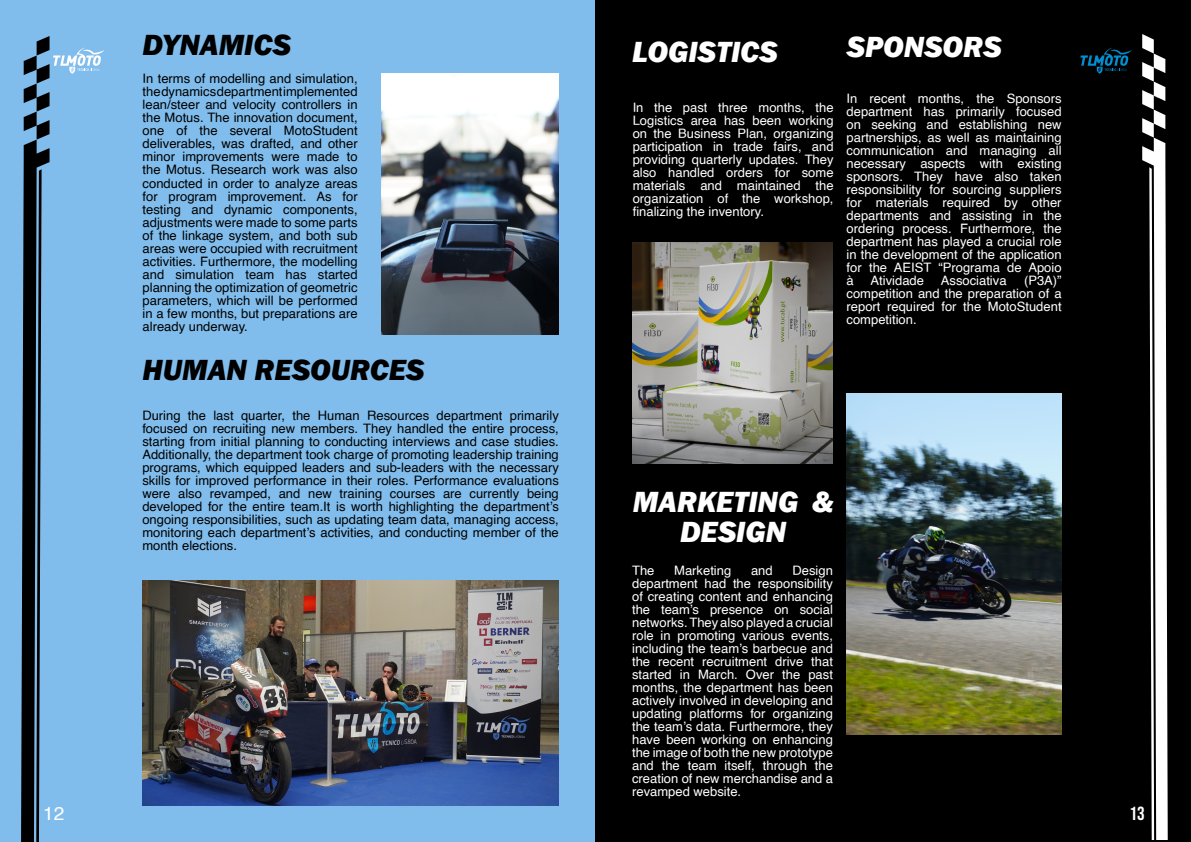
<style>
.page{position:relative;width:1191px;height:842px;background:#fff}
.page>*{position:absolute;margin:0;border:0;box-sizing:border-box;transform-origin:0 0}
.t1{font:italic 800 30px/30px "Franklin Gothic";color:#fff;text-align:center}
.t2{font:italic 800 30px "Franklin Gothic";color:#000}
.t3{font:19px "Helvetica";color:#fff}
.t4{font:19px "Bebas Neue";color:#fff}
.t5{font:13px/13px "Helvetica";color:#fff;text-align:justify}
.t6{font:13px/13px "Helvetica";color:#000;text-align:justify}
</style>
<div class="page">
<div style="left:0;top:0;width:611px;height:842px;background:#81bdec"></div>
<svg style="left:21px;top:36px;width:83px;height:806px"></svg>
<div style="left:595px;top:0;width:596px;height:842px;background:#000"></div>
<svg style="left:1142px;top:34px;width:25px;height:806px"></svg>
<svg style="left:1080px;top:48px;width:51px;height:26px"></svg>
<img style="left:142px;top:581px;width:417px;height:225px">
<img style="left:382px;top:74px;width:177px;height:261px">
<img style="left:846px;top:394px;width:215px;height:341px">
<img style="left:632px;top:242px;width:200px;height:222px">
<h1 class="t2" style="left:143px;top:25px;width:150px">DYNAMICS</h1>
<p class="t6" style="left:143px;top:73px;width:216px">In terms of modelling and simulation, the dynamics department implemented lean/steer and velocity controllers in the Motus. The innovation document, one of the several MotoStudent deliverables, was drafted, and other minor improvements were made to the Motus. Research work was also conducted in order to analyze areas for program improvement. As for testing and dynamic components, adjustments were made to some parts of the linkage system, and both sub areas were occupied with recruitment activities. Furthermore, the modelling and simulation team has started planning the optimization of geometric parameters, which will be performed in a few months, but preparations are already underway.</p>
<h1 class="t2" style="left:143px;top:351px;width:283px">HUMAN RESOURCES</h1>
<p class="t6" style="left:142px;top:409px;width:418px">During the last quarter, the Human Resources department primarily focused on recruiting new members. They handled the entire process, starting from initial planning to conducting interviews and case studies.<br>Additionally, the department took charge of promoting leadership training programs, which equipped leaders and sub-leaders with the necessary skills for improved performance in their roles. Performance evaluations were also revamped, and new training courses are currently being developed for the entire team.It is worth highlighting the department’s ongoing responsibilities, such as updating team data, managing access, monitoring each department’s activities, and conducting member of the month elections.</p>
<h1 class="t1" style="left:632px;top:37px;width:147px">LOGISTICS</h1>
<p class="t5" style="left:632px;top:101px;width:202px">In the past three months, the Logistics area has been working on the Business Plan, organizing participation in trade fairs, and providing quarterly updates. They also handled orders for some materials and maintained the organization of the workshop, finalizing the inventory.</p>
<h1 class="t1" style="left:846px;top:32px;width:157px">SPONSORS</h1>
<p class="t5" style="left:846px;top:92px;width:216px">In recent months, the Sponsors department has primarily focused on seeking and establishing new partnerships, as well as maintaining communication and managing all necessary aspects with existing sponsors. They have also taken responsibility for sourcing suppliers for materials required by other departments and assisting in the ordering process. Furthermore, the department has played a crucial role in the development of the application for the AEIST “Programa de Apoio à</p>
<p class="t5" style="left:846px;top:274px;width:216px;text-indent:177px">(P3A)” competition and the preparation of a report required for the MotoStudent competition.</p>
<p class="t5" style="left:870px;top:274px;width:55px">Atividade</p>
<p class="t5" style="left:940px;top:274px;width:67px">Associativa</p>
<h1 class="t1" style="left:632px;top:487px;width:202px">MARKETING &amp;<br>DESIGN</h1>
<p class="t5" style="left:632px;top:564px;width:24px">The</p>
<p class="t5" style="left:674px;top:564px;width:59px">Marketing</p>
<p class="t5" style="left:751px;top:564px;width:23px">and</p>
<p class="t5" style="left:632px;top:564px;width:202px;text-indent:160px">Design department had the responsibility of creating content and enhancing the team’s presence on social networks. They also played a crucial role in promoting various events, including the team’s barbecue and the recent recruitment drive that started in March. Over the past months, the department has been actively involved in developing and updating platforms for organizing the team’s data. Furthermore, they have been working on enhancing the image of both the new prototype and the team itself, through the creation of new merchandise and a revamped website.</p>
<h2 class="t3" style="left:43px;top:799px;width:23px">12</h2>
<h2 class="t4" style="left:1129px;top:803px;width:17px">13</h2>
</div>
